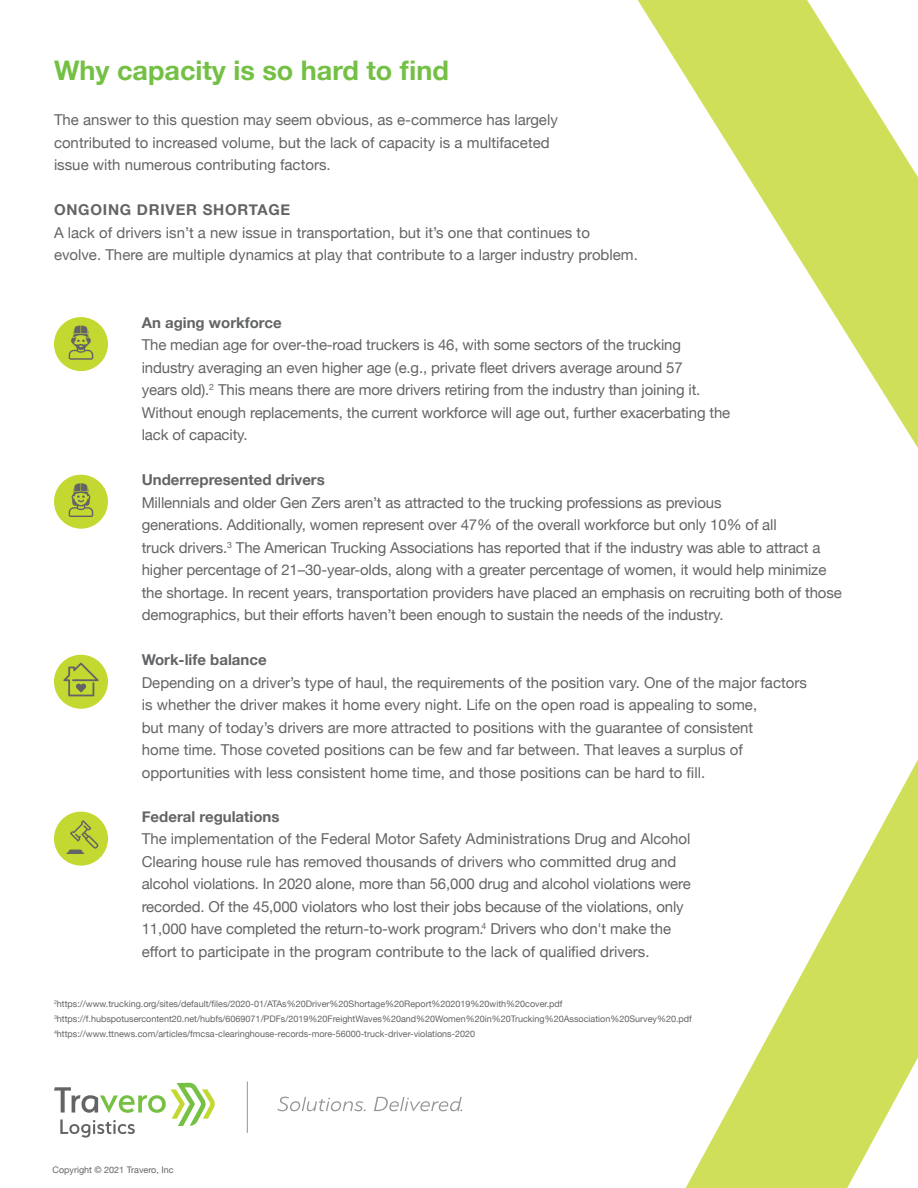
<style>
.page{position:relative;width:918px;height:1188px;background:#fff}
.page>*{position:absolute;margin:0;border:0;box-sizing:border-box;transform-origin:0 0}
.t1{font:700 27px "Helvetica Neue";color:#74c045}
.t2{font:15px/22.5px "Helvetica Neue";letter-spacing:-.01em;color:#636466}
.t3{font:700 15px "Helvetica Neue";color:#636466}
.t4{font:700 15px "Helvetica Neue";letter-spacing:.05em;color:#636466}
.t5{font:9px/15px "Helvetica Neue";color:#636466}
</style>
<div class="page">
<svg style="left:638px;top:0;width:280px;height:1188px"></svg>
<div style="left:54px;top:317px;width:54px;height:54px;background:#c3d830;border-radius:50%"></div>
<div style="left:54px;top:475px;width:54px;height:54px;background:#c3d830;border-radius:50%"></div>
<svg style="left:69px;top:483px;width:24px;height:34px"></svg>
<div style="left:54px;top:655px;width:54px;height:54px;background:#c3d830;border-radius:50%"></div>
<svg style="left:63px;top:663px;width:36px;height:33px"></svg>
<svg style="left:69px;top:325px;width:24px;height:35px"></svg>
<div style="left:54px;top:812px;width:54px;height:54px;background:#c3d830;border-radius:50%"></div>
<svg style="left:67px;top:820px;width:32px;height:34px"></svg>
<svg style="left:54px;top:1083px;width:161px;height:55px"></svg>
<svg style="left:277px;top:1097px;width:89px;height:14px"></svg>
<svg style="left:374px;top:1097px;width:88px;height:14px"></svg>
<hr style="left:247px;top:1082px;width:1px;height:51px;background:#939598">
<h1 class="t1" style="left:54px;top:50px;width:397px">Why capacity is so hard to find</h1>
<p class="t2" style="left:54px;top:110px;width:505px">The answer to this question may seem obvious, as e-commerce has largely contributed to increased volume, but the lack of capacity is a multifaceted issue with numerous contributing factors.</p>
<p class="t4" style="left:54px;top:198px;width:238px">ONGOING DRIVER SHORTAGE</p>
<p class="t2" style="left:54px;top:222px;width:585px">A lack of drivers isn’t a new issue in transportation, but it’s one that continues to evolve. There are multiple dynamics at play that contribute to a larger industry problem.</p>
<p class="t3" style="left:142px;top:311px;width:141px">An aging workforce</p>
<p class="t2" style="left:142px;top:335px;width:590px">The median age for over-the-road truckers is 46, with some sectors of the trucking industry averaging an even higher age (e.g., private fleet drivers average around 57<br>years old).<sup>2</sup> This means there are more drivers retiring from the industry than joining it.<br>Without enough replacements, the current workforce will age out, further exacerbating the lack of capacity.</p>
<p class="t3" style="left:142px;top:468px;width:185px">Underrepresented drivers</p>
<p class="t2" style="left:142px;top:492px;width:702px">Millennials and older Gen Zers aren’t as attracted to the trucking professions as previous<br>generations. Additionally, women represent over 47% of the overall workforce but only 10% of all<br>truck drivers.<sup>3</sup> The American Trucking Associations has reported that if the industry was able to attract a higher percentage of 21–30-year-olds, along with a greater percentage of women, it would help minimize the shortage. In recent years, transportation providers have placed an emphasis on recruiting both of those demographics, but their efforts haven’t been enough to sustain the needs of the industry.</p>
<p class="t3" style="left:142px;top:648px;width:126px">Work-life balance</p>
<p class="t2" style="left:142px;top:672px;width:667px">Depending on a driver’s type of haul, the requirements of the position vary. One of the major factors is whether the driver makes it home every night. Life on the open road is appealing to some,<br>but many of today’s drivers are more attracted to positions with the guarantee of consistent<br>home time. Those coveted positions can be few and far between. That leaves a surplus of opportunities with less consistent home time, and those positions can be hard to fill.</p>
<p class="t3" style="left:142px;top:805px;width:139px">Federal regulations</p>
<p class="t2" style="left:142px;top:829px;width:551px">The implementation of the Federal Motor Safety Administrations Drug and Alcohol Clearing house rule has removed thousands of drivers who committed drug and alcohol violations. In 2020 alone, more than 56,000 drug and alcohol violations were recorded. Of the 45,000 violators who lost their jobs because of the violations, only 11,000 have completed the return-to-work program.<sup>4</sup> Drivers who don't make the effort to participate in the program contribute to the lack of qualified drivers.</p>
<p class="t5" style="left:54px;top:997px;width:639px"><sup>2</sup>https://www.trucking.org/sites/default/files/2020-01/ATAs%20Driver%20Shortage%20Report%202019%20with%20cover.pdf<br><sup>3</sup>https://f.hubspotusercontent20.net/hubfs/6069071/PDFs/2019%20FreightWaves%20and%20Women%20in%20Trucking%20Association%20Survey%20.pdf<br><sup>4</sup>https://www.ttnews.com/articles/fmcsa-clearinghouse-records-more-56000-truck-driver-violations-2020</p>
<p class="t5" style="left:53px;top:1163px;width:122px">Copyright © 2021 Travero, Inc</p>
</div>
